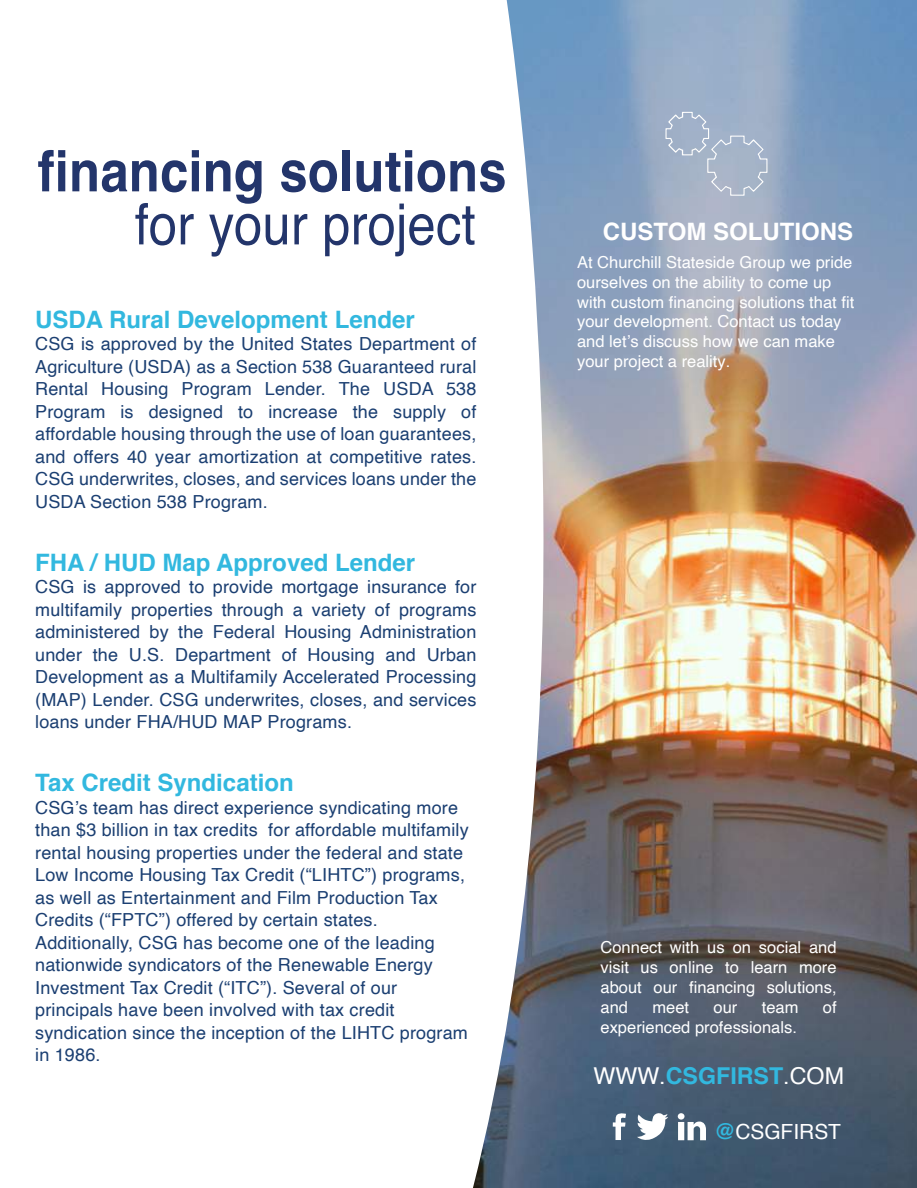
<style>
.page{position:relative;width:917px;height:1188px;background:#fff}
.page>*{position:absolute;margin:0;border:0;box-sizing:border-box;transform-origin:0 0}
.t1{font:700 56.85px "Helvetica";letter-spacing:.005em;color:#23356b;scale:.89 1}
.t2{font:56.85px "Helvetica";letter-spacing:.005em;color:#23356b;scale:.89 1}
.t3{font:700 24px "Helvetica";color:#32b8df}
.t4{font:700 24px "Helvetica";color:#fff}
.t5{font:23.25px "Helvetica";color:#fff}
.t6{font:20.85px "Helvetica";color:#fff}
.t7{font:18px/22.5px "Helvetica";letter-spacing:.01em;color:#1b3f72;text-align:justify}
.t8{font:16.5px/19.8px "Helvetica";color:#fff}
.s1{font-weight:700;color:#32b8df}
</style>
<div class="page">
<img style="left:473px;top:0;width:443px;height:1188px">
<svg style="left:665px;top:112px;width:102px;height:84px;background:#a8b6ca"></svg>
<svg style="left:612px;top:1112px;width:13px;height:28px"></svg>
<svg style="left:677px;top:1113px;width:28px;height:27px"></svg>
<svg style="left:636px;top:1112px;width:32px;height:29px"></svg>
<h1 class="t1" style="left:38px;top:125px;width:528px">financing solutions</h1>
<h1 class="t2" style="left:135px;top:181px;width:384px">for your project</h1>
<h2 class="t3" style="left:35px;top:300px;width:381px">USDA Rural Development Lender</h2>
<p class="t7" style="left:35px;top:333px;width:442px">CSG is approved by the United States Department of Agriculture (USDA) as a Section 538 Guaranteed rural Rental Housing Program Lender. The USDA 538<br>Program is designed to increase the supply of affordable housing through the use of loan guarantees, and offers 40 year amortization at competitive rates.<br>CSG underwrites, closes, and services loans under the USDA Section 538 Program.</p>
<h2 class="t3" style="left:35px;top:543px;width:381px">FHA / HUD Map Approved Lender</h2>
<p class="t7" style="left:35px;top:576px;width:442px">CSG is approved to provide mortgage insurance for multifamily properties through a variety of programs administered by the Federal Housing Administration under the U.S. Department of Housing and Urban Development as a Multifamily Accelerated Processing (MAP) Lender. CSG underwrites, closes, and services loans under FHA/HUD MAP Programs.</p>
<h2 class="t3" style="left:35px;top:764px;width:260px">Tax Credit Syndication</h2>
<p class="t7" style="left:35px;top:797px;width:435px;text-align:left">CSG’s team has direct experience syndicating more than $3 billion in tax credits for affordable multifamily rental housing properties under the federal and state Low Income Housing Tax Credit (“LIHTC”) programs, as well as Entertainment and Film Production Tax Credits (“FPTC”) offered by certain states.<br>Additionally, CSG has become one of the leading nationwide syndicators of the Renewable Energy Investment Tax Credit (“ITC”). Several of our principals have been involved with tax credit syndication since the inception of the LIHTC program in 1986.</p>
<h2 class="t4" style="left:602px;top:212px;width:252px">CUSTOM SOLUTIONS</h2>
<p class="t8" style="left:577px;top:253px;width:278px">At Churchill Stateside Group we pride ourselves on the ability to come up with custom financing solutions that fit your development. Contact us today and let’s discuss how we can make your project a reality.</p>
<p class="t8" style="left:600px;top:938px;width:237px;text-align:justify">Connect with us on social and visit us online to learn more about our financing solutions, and</p>
<p class="t8" style="left:652px;top:998px;width:38px">meet</p>
<p class="t8" style="left:713px;top:998px;width:25px">our</p>
<p class="t8" style="left:761px;top:998px;width:38px">team</p>
<p class="t8" style="left:822px;top:998px;width:15px">of</p>
<p class="t8" style="left:600px;top:1017px;width:198px">experienced professionals.</p>
<p class="t5" style="left:593px;top:1058px;width:252px">WWW.<span class="s1">CSGFIRST</span>.COM</p>
<p class="t6" style="left:714px;top:1115px;width:128px"><span class="s1">@</span>CSGFIRST</p>
</div>
